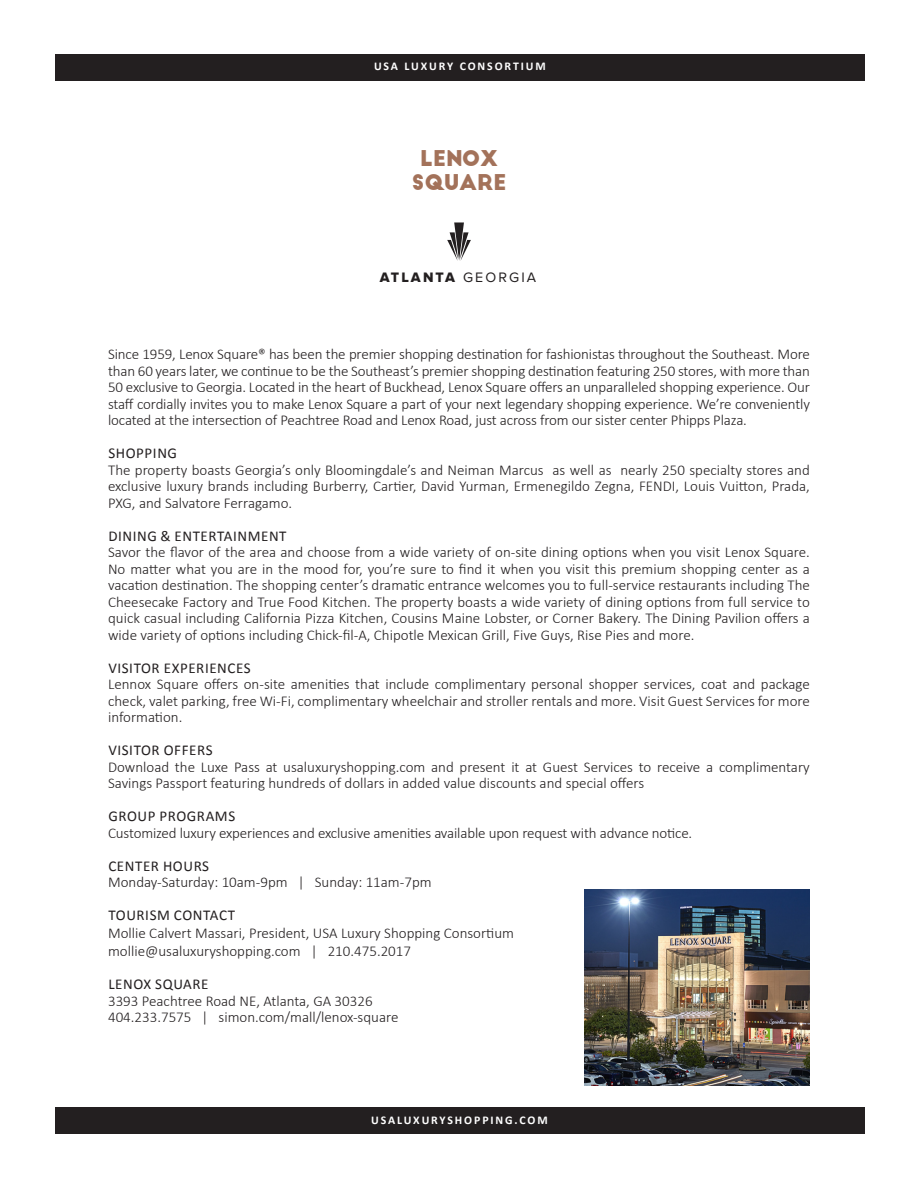
<style>
.page{position:relative;width:918px;height:1188px;background:#fff}
.page>*{position:absolute;margin:0;border:0;box-sizing:border-box;transform-origin:0 0}
.t1{font:21.3px/23.7px "Big John";color:#a3725a;text-align:center}
.t2{font:300 15px/16.5px "Calibri";color:#231f20;text-align:justify}
.t3{font:15px "Calibri";letter-spacing:.04em;color:#231f20}
.t4{font:14.25px "Proxima Nova Extrabld";letter-spacing:.15em;color:#231f20}
.t5{font:700 11.85px "Calibri";letter-spacing:.16em;color:#fff}
.s1{font-family:"Proxima Nova"}
</style>
<div class="page">
<div style="left:55px;top:1108px;width:810px;height:26px;background:#231f20"></div>
<div style="left:55px;top:54px;width:810px;height:26px;background:#231f20"></div>
<svg style="left:447px;top:222px;width:24px;height:39px"></svg>
<img style="left:584px;top:890px;width:226px;height:195px">
<p class="t5" style="left:374px;top:59px;width:173px">USA LUXURY CONSORTIUM</p>
<p class="t1" style="left:412px;top:147px;width:96px">LENOX<br>SQUARE</p>
<p class="t4" style="left:380px;top:269px;width:158px">ATLANTA <span class="s1">GEORGIA</span></p>
<p class="t2" style="left:108px;top:345px;width:703px">Since 1959, Lenox Square® has been the premier shopping destination for fashionistas throughout the Southeast. More than 60 years later, we continue to be the Southeast’s premier shopping destination featuring 250 stores, with more than 50 exclusive to Georgia. Located in the heart of Buckhead, Lenox Square offers an unparalleled shopping experience. Our staff cordially invites you to make Lenox Square a part of your next legendary shopping experience. We’re conveniently located at the intersection of Peachtree Road and Lenox Road, just across from our sister center Phipps Plaza.</p>
<p class="t3" style="left:108px;top:444px;width:70px">SHOPPING</p>
<p class="t2" style="left:108px;top:461px;width:703px">The property boasts Georgia’s only Bloomingdale’s and Neiman Marcus as well as nearly 250 specialty stores and exclusive luxury brands including Burberry, Cartier, David Yurman, Ermenegildo Zegna, FENDI, Louis Vuitton, Prada, PXG, and Salvatore Ferragamo.</p>
<p class="t3" style="left:108px;top:526px;width:180px">DINING &amp; ENTERTAINMENT</p>
<p class="t2" style="left:108px;top:543px;width:703px">Savor the flavor of the area and choose from a wide variety of on-site dining options when you visit Lenox Square.<br>No matter what you are in the mood for, you’re sure to find it when you visit this premium shopping center as a vacation destination. The shopping center’s dramatic entrance welcomes you to full-service restaurants including The Cheesecake Factory and True Food Kitchen. The property boasts a wide variety of dining options from full service to quick casual including California Pizza Kitchen, Cousins Maine Lobster, or Corner Bakery. The Dining Pavilion offers a wide variety of options including Chick-fil-A, Chipotle Mexican Grill, Five Guys, Rise Pies and more.</p>
<p class="t3" style="left:108px;top:658px;width:144px">VISITOR EXPERIENCES</p>
<p class="t2" style="left:108px;top:675px;width:703px">Lennox Square offers on-site amenities that include complimentary personal shopper services, coat and package check, valet parking, free Wi-Fi, complimentary wheelchair and stroller rentals and more. Visit Guest Services for more information.</p>
<p class="t3" style="left:108px;top:741px;width:106px">VISITOR OFFERS</p>
<p class="t2" style="left:108px;top:758px;width:703px">Download the Luxe Pass at usaluxuryshopping.com and present it at Guest Services to receive a complimentary<br>Savings Passport featuring hundreds of dollars in added value discounts and special offers</p>
<p class="t3" style="left:108px;top:807px;width:128px">GROUP PROGRAMS</p>
<p class="t2" style="left:108px;top:824px;width:586px">Customized luxury experiences and exclusive amenities available upon request with advance notice.</p>
<p class="t3" style="left:108px;top:856px;width:102px">CENTER HOURS</p>
<p class="t2" style="left:108px;top:873px;width:325px">Monday-Saturday: 10am-9pm | Sunday: 11am-7pm</p>
<p class="t3" style="left:108px;top:906px;width:128px">TOURISM CONTACT</p>
<p class="t2" style="left:108px;top:924px;width:407px">Mollie Calvert Massari, President, USA Luxury Shopping Consortium</p>
<p class="t2" style="left:108px;top:942px;width:305px">mollie@usaluxuryshopping.com | 210.475.2017</p>
<p class="t3" style="left:108px;top:975px;width:102px">LENOX SQUARE</p>
<p class="t2" style="left:108px;top:992px;width:266px">3393 Peachtree Road NE, Atlanta, GA 30326</p>
<p class="t2" style="left:108px;top:1008px;width:292px">404.233.7575 | simon.com/mall/lenox-square</p>
<p class="t5" style="left:371px;top:1113px;width:178px">USALUXURYSHOPPING.COM</p>
</div>
